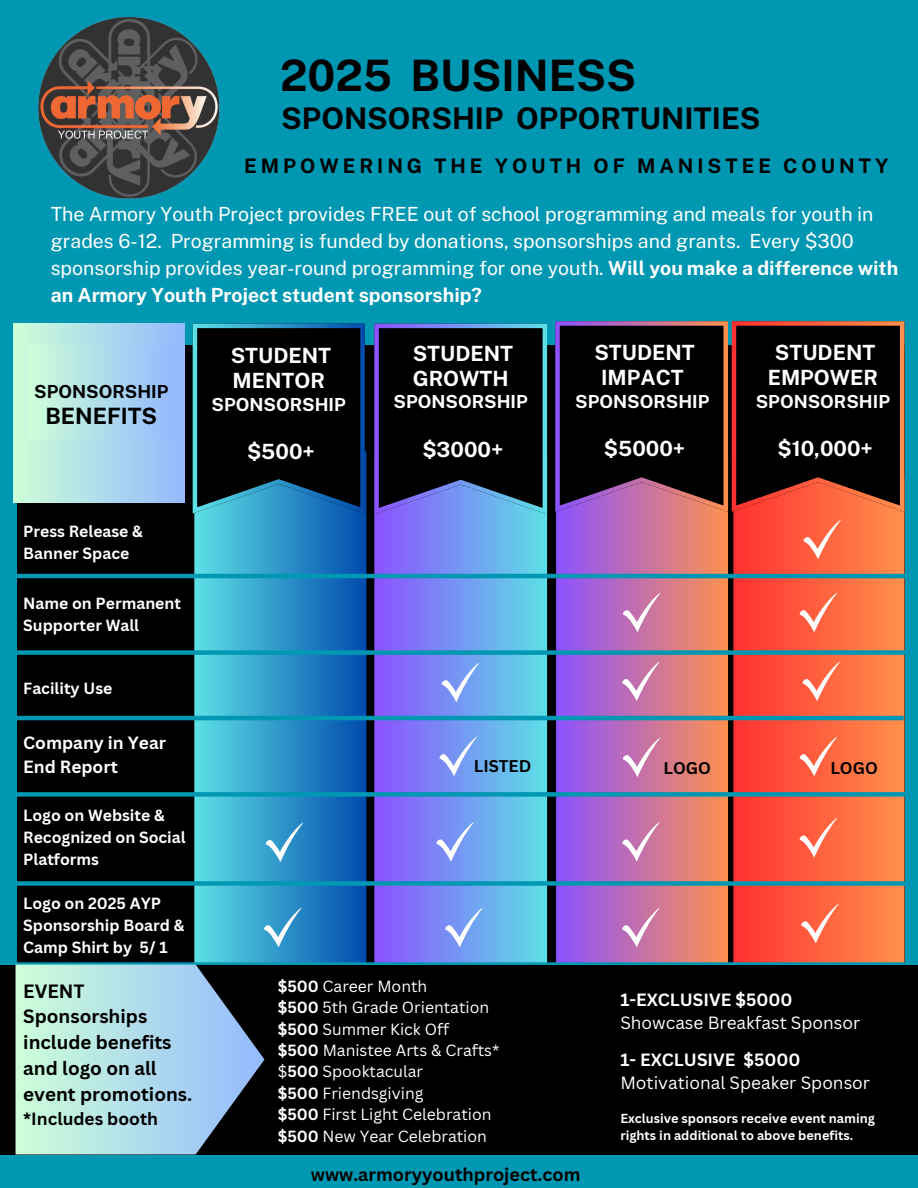
<style>
.page{position:relative;width:918px;height:1188px;background:#0097b2}
.page>*{position:absolute;margin:0;border:0;box-sizing:border-box;transform-origin:0 0}
.t1{font:700 43.35px "Public Sans";color:#000}
.t2{font:700 29.85px "Public Sans";color:#000}
.t3{font:700 22.5px "Public Sans";color:#000}
.t4{font:700 21px/24.8px "Public Sans";color:#fff}
.t5{font:700 19.95px "Public Sans";letter-spacing:.195em;color:#000}
.t6{font:19.5px/27px "Public Sans";color:#fff}
.t7{font:700 18.75px/25.8px "Canva Sans";color:#000}
.t8{font:700 18px "Public Sans";color:#fff}
.t9{font:700 18px "Canva Sans";color:#000}
.t10{font:700 18px "Public Sans";color:#000}
.t11{font:700 17.25px/24px "Canva Sans";color:#fff}
.t12{font:17.25px "Canva Sans";color:#fff}
.t13{font:700 17.25px "Canva Sans";color:#000}
.t14{font:700 16.5px "Canva Sans";color:#000}
.t15{font:15.75px "Canva Sans";color:#fff}
.t16{font:700 15.75px/21.9px "Canva Sans";color:#fff}
.t17{font:700 12.75px "Canva Sans";color:#fff}
.s1{font-weight:700}
</style>
<div class="page">
<div style="left:17px;top:345px;width:887px;height:771px;background:#000"></div>
<svg style="left:374px;top:514px;width:173px;height:448px;background:#7398f1"></svg>
<img style="left:36px;top:14px;width:185px;height:187px">
<svg style="left:374px;top:324px;width:173px;height:190px"></svg>
<svg style="left:194px;top:451px;width:172px;height:511px;background:#2f95c9"></svg>
<svg style="left:556px;top:559px;width:172px;height:403px;background:#c371a7"></svg>
<svg style="left:733px;top:559px;width:171px;height:403px;background:#fd603e"></svg>
<hr style="left:13px;top:574px;width:895px;height:4px;background:#0097b2">
<div style="left:16px;top:650px;width:895px;height:5px;background:#0097b2"></div>
<hr style="left:8px;top:716px;width:896px;height:4px;background:#0097b2">
<div style="left:13px;top:792px;width:895px;height:5px;background:#0097b2"></div>
<div style="left:11px;top:881px;width:896px;height:5px;background:#0097b2"></div>
<div style="left:15px;top:962px;width:895px;height:5px;background:#0097b2"></div>
<svg style="left:193px;top:324px;width:172px;height:190px"></svg>
<div style="left:200px;top:335px;width:157px;height:138px;background:#000"></div>
<svg style="left:555px;top:321px;width:349px;height:238px"></svg>
<div style="left:565px;top:332px;width:155px;height:138px;background:#000"></div>
<div style="left:384px;top:333px;width:153px;height:138px;background:#000"></div>
<div style="left:746px;top:332px;width:153px;height:138px;background:#000"></div>
<div style="left:14px;top:324px;width:170px;height:179px;background:linear-gradient(to right,#cdffd8,#95bafe)"></div>
<div style="left:28px;top:345px;width:147px;height:94px;background:linear-gradient(to right,#cdffd8,#94bafe)"></div>
<svg style="left:798px;top:590px;width:42px;height:42px;background:#ff7659"></svg>
<svg style="left:798px;top:734px;width:42px;height:42px;background:#ff7659"></svg>
<svg style="left:801px;top:659px;width:42px;height:42px;background:#ff7759"></svg>
<svg style="left:800px;top:901px;width:41px;height:42px;background:#ff7759"></svg>
<svg style="left:263px;top:905px;width:41px;height:42px;background:#4aa1d0"></svg>
<svg style="left:444px;top:905px;width:41px;height:42px;background:#86a9f3"></svg>
<svg style="left:621px;top:905px;width:41px;height:42px;background:#cc84b3"></svg>
<svg style="left:622px;top:590px;width:41px;height:42px;background:#cd85b2"></svg>
<svg style="left:441px;top:660px;width:41px;height:42px;background:#87a7f4"></svg>
<svg style="left:621px;top:659px;width:41px;height:42px;background:#cc84b3"></svg>
<svg style="left:621px;top:819px;width:41px;height:43px;background:#cc84b3"></svg>
<svg style="left:798px;top:815px;width:42px;height:43px;background:#ff7558"></svg>
<svg style="left:435px;top:819px;width:42px;height:43px;background:#87a3f4"></svg>
<svg style="left:265px;top:820px;width:41px;height:42px;background:#49a0cf"></svg>
<div style="left:0;top:965px;width:918px;height:189px;background:#000"></div>
<svg style="left:16px;top:965px;width:249px;height:189px;background:#9bc1c8"></svg>
<svg style="left:622px;top:735px;width:41px;height:42px;background:#cd85b2"></svg>
<svg style="left:438px;top:734px;width:42px;height:42px;background:#87a5f4"></svg>
<h5 class="t1" style="left:280px;top:49px;width:358px">2025 BUSINESS</h5>
<h5 class="t2" style="left:281px;top:100px;width:481px">SPONSORSHIP OPPORTUNITIES</h5>
<h3 class="t5" style="left:244px;top:154px;width:646px">EMPOWERING THE YOUTH OF MANISTEE COUNTY</h3>
<p class="t6" style="left:51px;top:201px;width:849px">The Armory Youth Project provides FREE out of school programming and meals for youth in grades 6-12. Programming is funded by donations, sponsorships and grants. Every $300 sponsorship provides year-round programming for one youth. <span class="s1">Will you make a difference with an Armory Youth Project student sponsorship?</span></p>
<h5 class="t10" style="left:34px;top:381px;width:136px">SPONSORSHIP</h5>
<h5 class="t3" style="left:46px;top:403px;width:113px">BENEFITS</h5>
<p class="t4" style="left:231px;top:343px;width:102px">STUDENT<br>MENTOR</p>
<p class="t8" style="left:212px;top:394px;width:136px">SPONSORSHIP</p>
<h1 class="t4" style="left:247px;top:439px;width:69px">$500+</h1>
<h5 class="t4" style="left:413px;top:341px;width:102px">STUDENT<br>GROWTH</h5>
<h5 class="t8" style="left:394px;top:391px;width:136px">SPONSORSHIP</h5>
<h3 class="t4" style="left:422px;top:437px;width:83px">$3000+</h3>
<h2 class="t4" style="left:594px;top:340px;width:102px;text-align:center">STUDENT<br>IMPACT</h2>
<h2 class="t8" style="left:575px;top:391px;width:136px">SPONSORSHIP</h2>
<h4 class="t4" style="left:604px;top:436px;width:83px">$5000+</h4>
<h2 class="t4" style="left:768px;top:340px;width:112px;text-align:center">STUDENT<br>EMPOWER</h2>
<h2 class="t8" style="left:756px;top:391px;width:136px">SPONSORSHIP</h2>
<h3 class="t4" style="left:777px;top:436px;width:97px">$10,000+</h3>
<p class="t16" style="left:23px;top:520px;width:121px">Press Release &amp;<br>Banner Space</p>
<p class="t16" style="left:23px;top:592px;width:159px">Name on Permanent<br>Supporter Wall</p>
<p class="t16" style="left:23px;top:677px;width:91px">Facility Use</p>
<p class="t11" style="left:23px;top:730px;width:144px">Company in Year<br>End Report</p>
<p class="t16" style="left:23px;top:804px;width:143px">Logo on Website &amp;</p>
<p class="t16" style="left:23px;top:826px;width:164px">Recognized on Social<br>Platforms</p>
<p class="t16" style="left:23px;top:892px;width:162px">Logo on 2025 AYP<br>Sponsorship Board &amp;<br>Camp Shirt by 5/ 1</p>
<p class="t7" style="left:23px;top:978px;width:171px">EVENT<br>Sponsorships include benefits and logo on all event promotions.</p>
<p class="t13" style="left:23px;top:1107px;width:136px">*Includes booth</p>
<h5 class="t14" style="left:474px;top:755px;width:59px">LISTED</h5>
<p class="t14" style="left:664px;top:756px;width:49px">LOGO</p>
<h3 class="t14" style="left:830px;top:756px;width:49px">LOGO</h3>
<h6 class="t15" style="left:278px;top:975px;width:151px"><span class="s1">$500</span> Career Month</h6>
<p class="t15" style="left:278px;top:996px;width:213px"><span class="s1">$500</span> 5th Grade Orientation</p>
<p class="t15" style="left:278px;top:1018px;width:173px"><span class="s1">$500</span> Summer Kick Off</p>
<p class="t15" style="left:278px;top:1039px;width:223px"><span class="s1">$500</span> Manistee Arts &amp; Crafts*</p>
<h6 class="t15" style="left:278px;top:1061px;width:147px">$<span class="s1">500</span> Spooktacular</h6>
<p class="t15" style="left:278px;top:1082px;width:147px"><span class="s1">$500</span> Friendsgiving</p>
<p class="t15" style="left:278px;top:1103px;width:215px"><span class="s1">$500</span> First Light Celebration</p>
<p class="t15" style="left:278px;top:1125px;width:211px"><span class="s1">$500</span> New Year Celebration</p>
<p class="t9" style="left:311px;top:1162px;width:271px">www.armoryyouthproject.com</p>
<p class="t11" style="left:620px;top:987px;width:174px">1-EXCLUSIVE $5000</p>
<p class="t12" style="left:620px;top:1011px;width:241px">Showcase Breakfast Sponsor</p>
<p class="t11" style="left:620px;top:1047px;width:182px">1- EXCLUSIVE $5000</p>
<p class="t12" style="left:620px;top:1071px;width:251px">Motivational Speaker Sponsor</p>
<p class="t17" style="left:620px;top:1110px;width:256px">Exclusive sponsors receive event naming</p>
<p class="t17" style="left:620px;top:1127px;width:234px">rights in additional to above benefits.</p>
</div>
